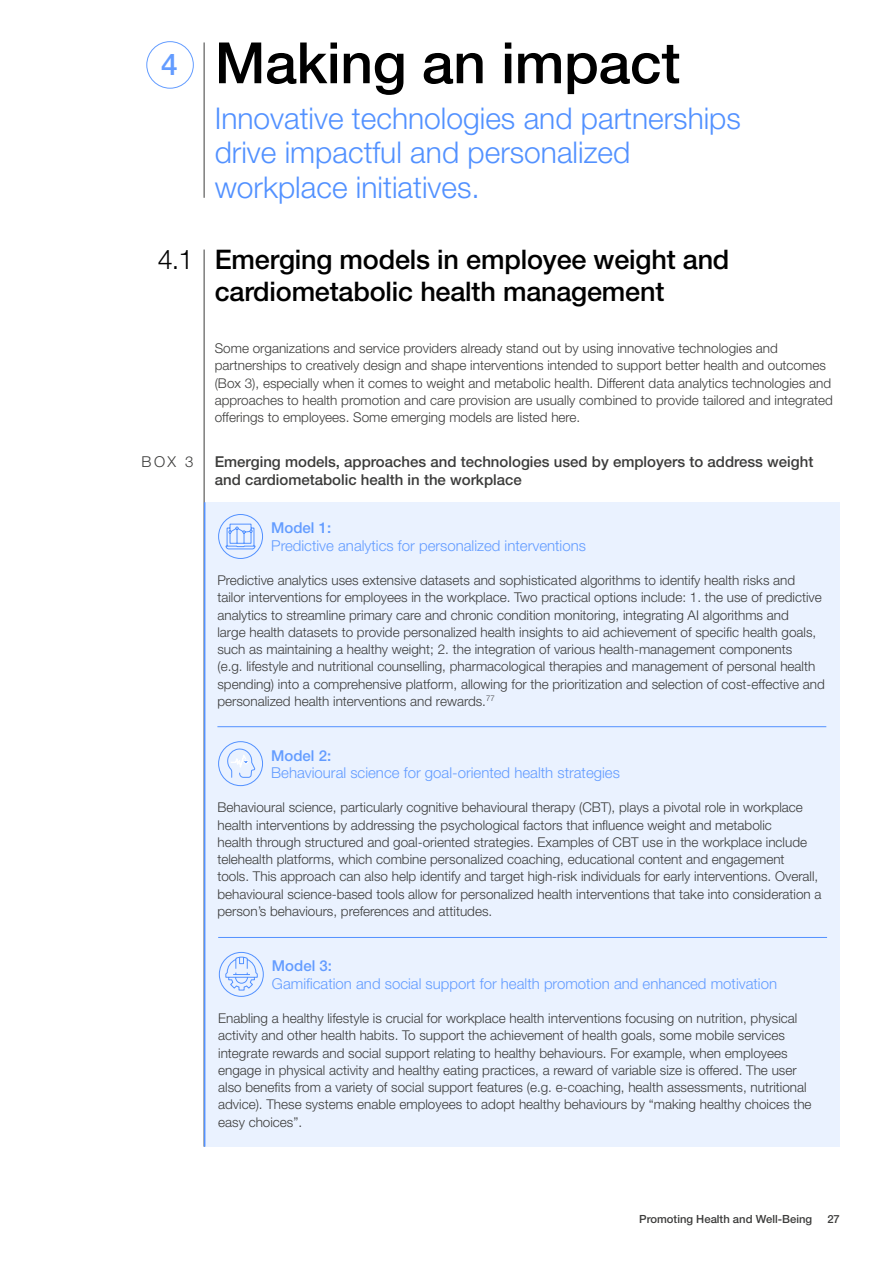
<style>
.page{position:relative;width:893px;height:1263px;background:#fff}
.page>*{position:absolute;margin:0;border:0;box-sizing:border-box;transform-origin:0 0}
.t1{font:500 57px "Helvetica Neue LT Pro";letter-spacing:-.005em;color:#000}
.t2{font:300 30px/34.5px "Helvetica Neue LT Pro";color:#5291ff}
.t3{font:500 27px/32.4px "Helvetica Neue LT Pro";letter-spacing:-.005em;color:#000}
.t4{font:300 27px "Helvetica Neue LT Pro";color:#000}
.t5{font:300 15px "Helvetica Neue LT Pro";color:#639cff}
.t6{font:500 15px/18px "Helvetica Neue LT Pro";color:#3c3c3b}
.t7{font:500 15px "Helvetica Neue LT Pro";color:#639cff}
.t8{font:300 15px "Helvetica Neue LT Pro";color:#3c3c3b}
.t9{font:300 13.5px/17.2px "Helvetica Neue LT Pro";color:#3c3c3b}
.t10{font:500 11.25px "Helvetica Neue LT Pro";color:#3c3c3b}
.s1{font-size:30px;color:#639cff}
</style>
<div class="page">
<div style="left:147px;top:41px;width:47px;height:47px;border:1px solid #639cff;border-radius:50%"></div>
<hr style="left:204px;top:42px;width:1px;height:156px;background:#3c3c3b">
<hr style="left:204px;top:250px;width:1px;height:897px;background:#3c3c3b">
<div style="left:205px;top:502px;width:635px;height:530px;background:#eaf2ff"></div>
<hr style="left:217px;top:726px;width:609px;height:1px;background:#5291ff">
<div style="left:218px;top:514px;width:45px;height:45px;border:1px solid #5291ff;border-radius:50%"></div>
<div style="left:218px;top:741px;width:45px;height:45px;border:1px solid #5291ff;border-radius:50%"></div>
<hr style="left:218px;top:937px;width:609px;height:1px;background:#5291ff">
<div style="left:205px;top:950px;width:635px;height:197px;background:#eaf2ff"></div>
<div style="left:219px;top:952px;width:44px;height:44px;border:1px solid #5291ff;border-radius:50%"></div>
<hr style="left:204px;top:502px;width:1px;height:645px;background:#5291ff">
<svg style="left:225px;top:523px;width:31px;height:26px"></svg>
<svg style="left:227px;top:748px;width:29px;height:30px"></svg>
<svg style="left:225px;top:956px;width:33px;height:35px"></svg>
<h1 class="t1" style="left:161px;top:29px;width:521px"><span class="s1">4</span> Making an impact</h1>
<h2 class="t2" style="left:215px;top:100px;width:528px">Innovative technologies and partnerships drive impactful and personalized workplace initiatives.</h2>
<h3 class="t4" style="left:158px;top:243px;width:37px">4.1</h3>
<p class="t8" style="left:142px;top:453px;width:53px">BOX 3</p>
<h3 class="t3" style="left:215px;top:243px;width:516px">Emerging models in employee weight and cardiometabolic health management</h3>
<p class="t9" style="left:215px;top:339px;width:619px">Some organizations and service providers already stand out by using innovative technologies and partnerships to creatively design and shape interventions intended to support better health and outcomes (Box 3), especially when it comes to weight and metabolic health. Different data analytics technologies and approaches to health promotion and care provision are usually combined to provide tailored and integrated offerings to employees. Some emerging models are listed here.</p>
<p class="t6" style="left:215px;top:453px;width:600px">Emerging models, approaches and technologies used by employers to address weight and cardiometabolic health in the workplace</p>
<p class="t7" style="left:271px;top:519px;width:62px">Model 1:</p>
<p class="t5" style="left:271px;top:536px;width:316px">Predictive analytics for personalized interventions</p>
<p class="t9" style="left:217px;top:571px;width:609px">Predictive analytics uses extensive datasets and sophisticated algorithms to identify health risks and tailor interventions for employees in the workplace. Two practical options include: 1. the use of predictive analytics to streamline primary care and chronic condition monitoring, integrating AI algorithms and<br>large health datasets to provide personalized health insights to aid achievement of specific health goals, such as maintaining a healthy weight; 2. the integration of various health-management components<br>(e.g. lifestyle and nutritional counselling, pharmacological therapies and management of personal health spending) into a comprehensive platform, allowing for the prioritization and selection of cost-effective and personalized health interventions and rewards.<sup>77</sup></p>
<p class="t7" style="left:271px;top:746px;width:62px">Model 2:</p>
<p class="t5" style="left:271px;top:763px;width:350px">Behavioural science for goal-oriented health strategies</p>
<p class="t9" style="left:217px;top:798px;width:606px">Behavioural science, particularly cognitive behavioural therapy (CBT), plays a pivotal role in workplace health interventions by addressing the psychological factors that influence weight and metabolic<br>health through structured and goal-oriented strategies. Examples of CBT use in the workplace include telehealth platforms, which combine personalized coaching, educational content and engagement<br>tools. This approach can also help identify and target high-risk individuals for early interventions. Overall, behavioural science-based tools allow for personalized health interventions that take into consideration a person’s behaviours, preferences and attitudes.</p>
<p class="t7" style="left:272px;top:957px;width:62px">Model 3:</p>
<p class="t5" style="left:272px;top:974px;width:507px">Gamification and social support for health promotion and enhanced motivation</p>
<p class="t9" style="left:218px;top:1009px;width:595px">Enabling a healthy lifestyle is crucial for workplace health interventions focusing on nutrition, physical activity and other health habits. To support the achievement of health goals, some mobile services integrate rewards and social support relating to healthy behaviours. For example, when employees engage in physical activity and healthy eating practices, a reward of variable size is offered. The user also benefits from a variety of social support features (e.g. e-coaching, health assessments, nutritional advice). These systems enable employees to adopt healthy behaviours by “making healthy choices the easy choices”.</p>
<p class="t10" style="left:639px;top:1212px;width:174px">Promoting Health and Well-Being</p>
<p class="t10" style="left:827px;top:1212px;width:14px">27</p>
</div>
